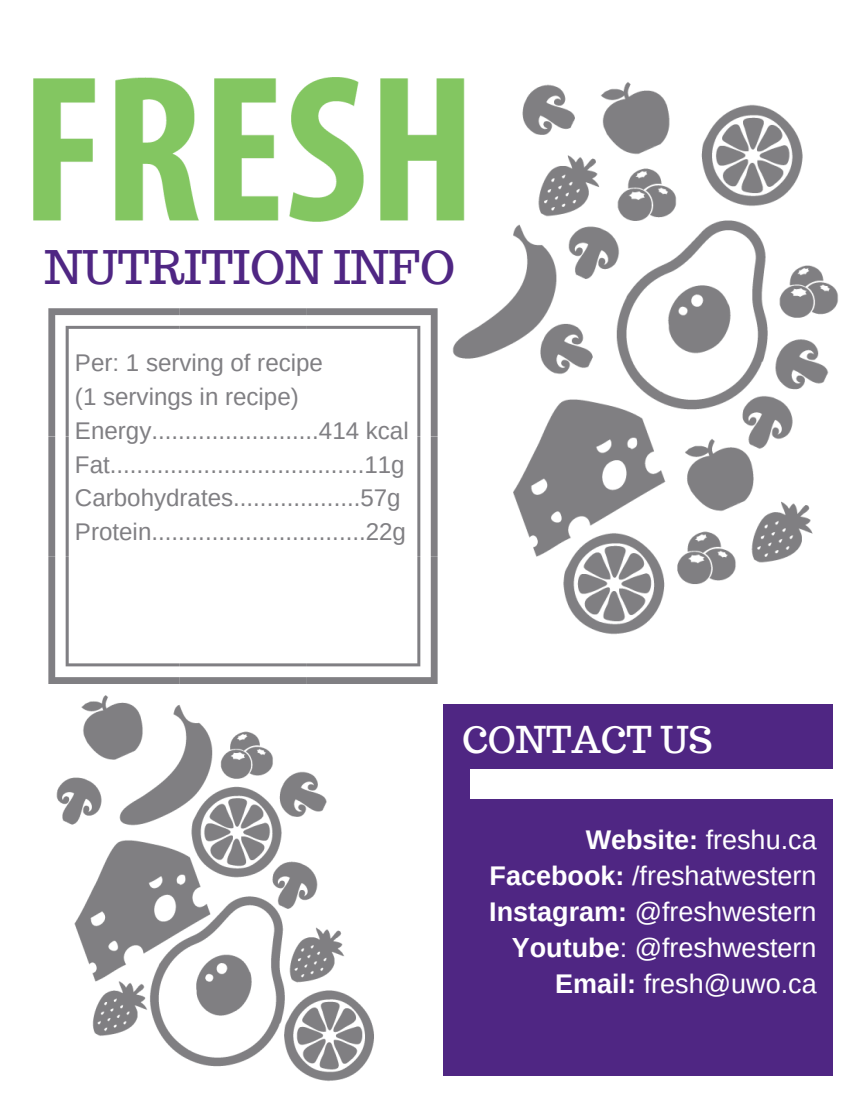
<style>
.page{position:relative;width:864px;height:1107px;background:#fff}
.page>*{position:absolute;margin:0;border:0;box-sizing:border-box;transform-origin:0 0}
.t1{font:45.3px "Trocchi";color:#4f2683}
.t2{font:36.3px "Trocchi";color:#fff}
.t3{font:27px "Arimo";color:#fff}
.t4{font:24px/33.6px "Arimo";color:#807f83}
.s1{font-weight:700}
</style>
<div class="page">
<svg style="left:48px;top:308px;width:390px;height:376px"></svg>
<div style="left:443px;top:704px;width:389px;height:372px;background:#4f2683"></div>
<div style="left:470px;top:770px;width:394px;height:29px;background:#fff"></div>
<img style="left:436px;top:82px;width:402px;height:564px">
<img style="left:48px;top:681px;width:343px;height:400px">
<img style="left:33px;top:77px;width:443px;height:195px">
<p class="t1" style="left:44px;top:237px;width:412px">NUTRITION INFO</p>
<p class="t4" style="left:75px;top:346px;width:250px">Per: 1 serving of recipe</p>
<p class="t4" style="left:75px;top:380px;width:225px">(1 servings in recipe)</p>
<p class="t4" style="left:75px;top:414px;width:335px">Energy.........................414 kcal Fat......................................11g Carbohydrates...................57g Protein................................22g</p>
<p class="t2" style="left:462px;top:716px;width:252px">CONTACT US</p>
<p class="t3" style="left:586px;top:825px;width:232px"><span class="s1">Website:</span> freshu.ca</p>
<p class="t3" style="left:490px;top:861px;width:328px"><span class="s1">Facebook:</span> /freshatwestern</p>
<p class="t3" style="left:489px;top:897px;width:329px"><span class="s1">Instagram:</span> @freshwestern</p>
<p class="t3" style="left:512px;top:933px;width:306px"><span class="s1">Youtube</span>: @freshwestern</p>
<p class="t3" style="left:555px;top:969px;width:263px"><span class="s1">Email:</span> fresh@uwo.ca</p>
</div>
